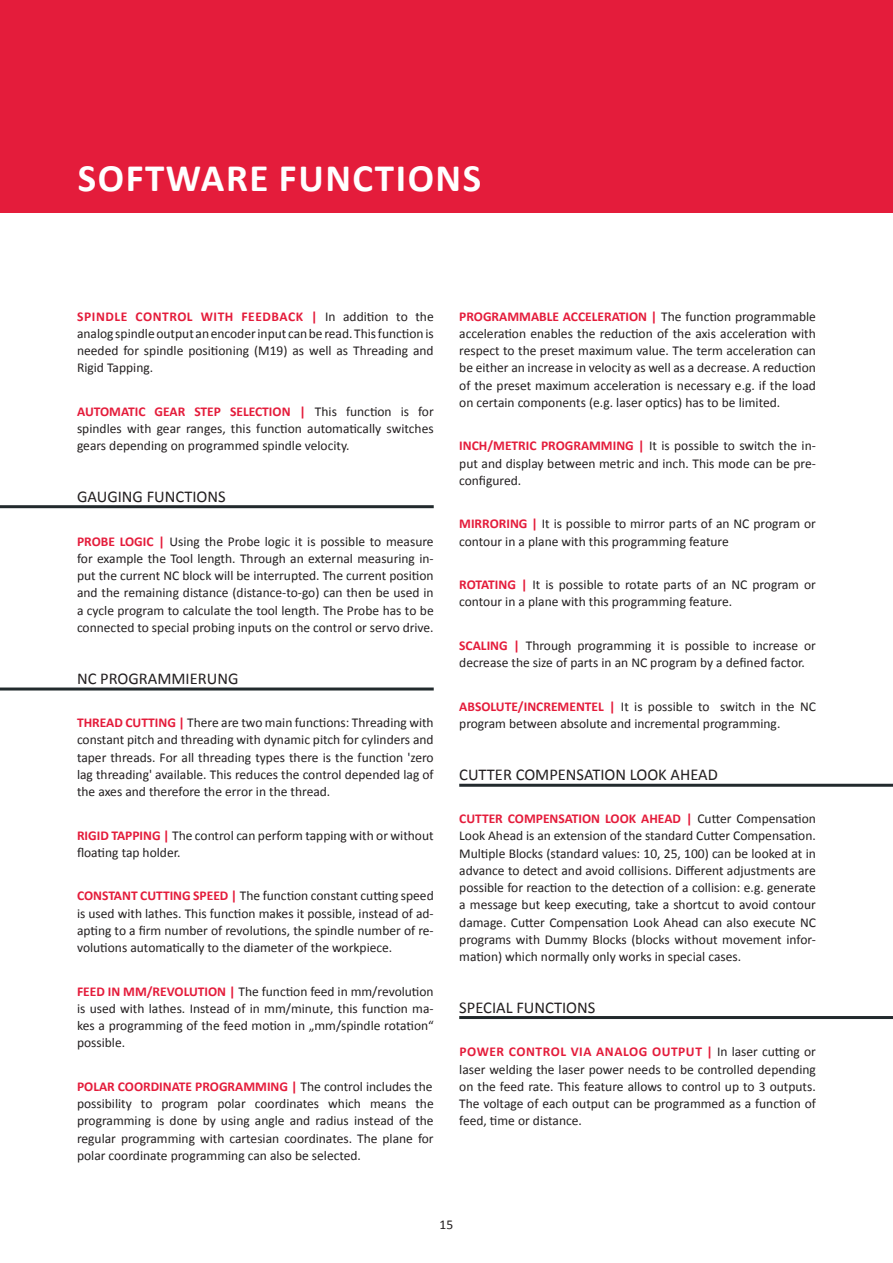
<style>
.page{position:relative;width:893px;height:1263px;background:#fff}
.page>*{position:absolute;margin:0;border:0;box-sizing:border-box;transform-origin:0 0}
.t1{font:700 39px "Calibri";letter-spacing:.04em;color:#fff}
.t2{font:16.5px "Calibri";color:#231f20}
.t3{font:13.5px/17.2px "Calibri";color:#231f20;text-align:justify}
.t4{font:700 13.5px "Calibri";color:#e41c3b}
.s1{font-weight:700;color:#e41c3b}
.s2{font-weight:400;color:#231f20}
</style>
<div class="page">
<div style="left:0;top:0;width:893px;height:213px;background:#e41c3b"></div>
<hr style="left:0;top:505px;width:434px;height:3px;background:#222a2d">
<hr style="left:0;top:687px;width:434px;height:3px;background:#222a2d">
<hr style="left:459px;top:784px;width:434px;height:3px;background:#222a2d">
<hr style="left:459px;top:1016px;width:434px;height:3px;background:#222a2d">
<p class="t1" style="left:78px;top:154px;width:405px">SOFTWARE FUNCTIONS</p>
<p class="t3" style="left:77px;top:307px;width:358px"><span class="s1">SPINDLE CONTROL WITH FEEDBACK |</span> In addition to the analog spindle output an encoder input can be read. This function is needed for spindle positioning (M19) as well as Threading and Rigid Tapping.</p>
<p class="t3" style="left:77px;top:402px;width:358px"><span class="s1">AUTOMATIC GEAR STEP SELECTION |</span> This function is for spindles with gear ranges, this function automatically switches gears depending on programmed spindle velocity.</p>
<p class="t2" style="left:77px;top:486px;width:150px">GAUGING FUNCTIONS</p>
<p class="t3" style="left:77px;top:532px;width:358px"><span class="s1">PROBE LOGIC |</span> Using the Probe logic it is possible to measure for example the Tool length. Through an external measuring in&shy;put the current NC block will be interrupted. The current position and the remaining distance (distance-to-go) can then be used in a cycle program to calculate the tool length. The Probe has to be connected to special probing inputs on the control or servo drive.</p>
<p class="t2" style="left:77px;top:668px;width:163px">NC PROGRAMMIERUNG</p>
<p class="t3" style="left:77px;top:713px;width:358px"><span class="s1">THREAD CUTTING |</span> There are two main functions: Threading with constant pitch and threading with dynamic pitch for cylinders and taper threads. For all threading types there is the function 'zero lag threading' available. This reduces the control depended lag of the axes and therefore the error in the thread.</p>
<p class="t3" style="left:77px;top:826px;width:358px"><span class="s1">RIGID TAPPING |</span> The control can perform tapping with or without floating tap holder.</p>
<p class="t3" style="left:77px;top:887px;width:358px"><span class="s1">CONSTANT CUTTING SPEED |</span> The function constant cutting speed is used with lathes. This function makes it possible, instead of ad&shy;apting to a firm number of revolutions, the spindle number of re&shy;volutions automatically to the diameter of the workpiece.</p>
<p class="t3" style="left:77px;top:982px;width:358px"><span class="s1">FEED IN MM/REVOLUTION |</span> The function feed in mm/revolution is used with lathes. Instead of in mm/minute, this function ma&shy;kes a programming of the feed motion in „mm/spindle rotation“ possible.</p>
<p class="t4" style="left:77px;top:1078px;width:357px">POLAR COORDINATE PROGRAMMING | <span class="s2">The control includes the</span></p>
<p class="t3" style="left:77px;top:1094px;width:358px">possibility to program polar coordinates which means the programming is done by using angle and radius instead of the regular programming with cartesian coordinates. The plane for polar coordinate programming can also be selected.</p>
<p class="t3" style="left:459px;top:307px;width:358px"><span class="s1">PROGRAMMABLE ACCELERATION |</span> The function programmable acceleration enables the reduction of the axis acceleration with respect to the preset maximum value. The term acceleration can be either an increase in velocity as well as a decrease. A reduction of the preset maximum acceleration is necessary e.g. if the load on certain components (e.g. laser optics) has to be limited.</p>
<p class="t3" style="left:459px;top:437px;width:358px"><span class="s1">INCH/METRIC PROGRAMMING |</span> It is possible to switch the in&shy;put and display between metric and inch. This mode can be pre&shy;configured.</p>
<p class="t3" style="left:459px;top:515px;width:358px"><span class="s1">MIRRORING |</span> It is possible to mirror parts of an NC program or contour in a plane with this programming feature</p>
<p class="t3" style="left:459px;top:575px;width:358px"><span class="s1">ROTATING |</span> It is possible to rotate parts of an NC program or contour in a plane with this programming feature.</p>
<p class="t3" style="left:459px;top:636px;width:358px"><span class="s1">SCALING |</span> Through programming it is possible to increase or decrease the size of parts in an NC program by a defined factor.</p>
<p class="t3" style="left:459px;top:697px;width:358px"><span class="s1">ABSOLUTE/INCREMENTEL |</span> It is possible to switch in the NC program between absolute and incremental programming.</p>
<p class="t2" style="left:459px;top:764px;width:260px">CUTTER COMPENSATION LOOK AHEAD</p>
<p class="t3" style="left:459px;top:809px;width:358px"><span class="s1">CUTTER COMPENSATION LOOK AHEAD |</span> Cutter Compensation Look Ahead is an extension of the standard Cutter Compensation.<br>Multiple Blocks (standard values: 10, 25, 100) can be looked at in advance to detect and avoid collisions. Different adjustments are possible for reaction to the detection of a collision: e.g. generate a message but keep executing, take a shortcut to avoid contour damage. Cutter Compensation Look Ahead can also execute NC programs with Dummy Blocks (blocks without movement infor&shy;mation) which normally only works in special cases.</p>
<p class="t2" style="left:459px;top:997px;width:138px">SPECIAL FUNCTIONS</p>
<p class="t3" style="left:459px;top:1043px;width:358px"><span class="s1">POWER CONTROL VIA ANALOG OUTPUT |</span> In laser cutting or laser welding the laser power needs to be controlled depending on the feed rate. This feature allows to control up to 3 outputs.<br>The voltage of each output can be programmed as a function of feed, time or distance.</p>
<p class="t3" style="left:440px;top:1215px;width:15px">15</p>
</div>
